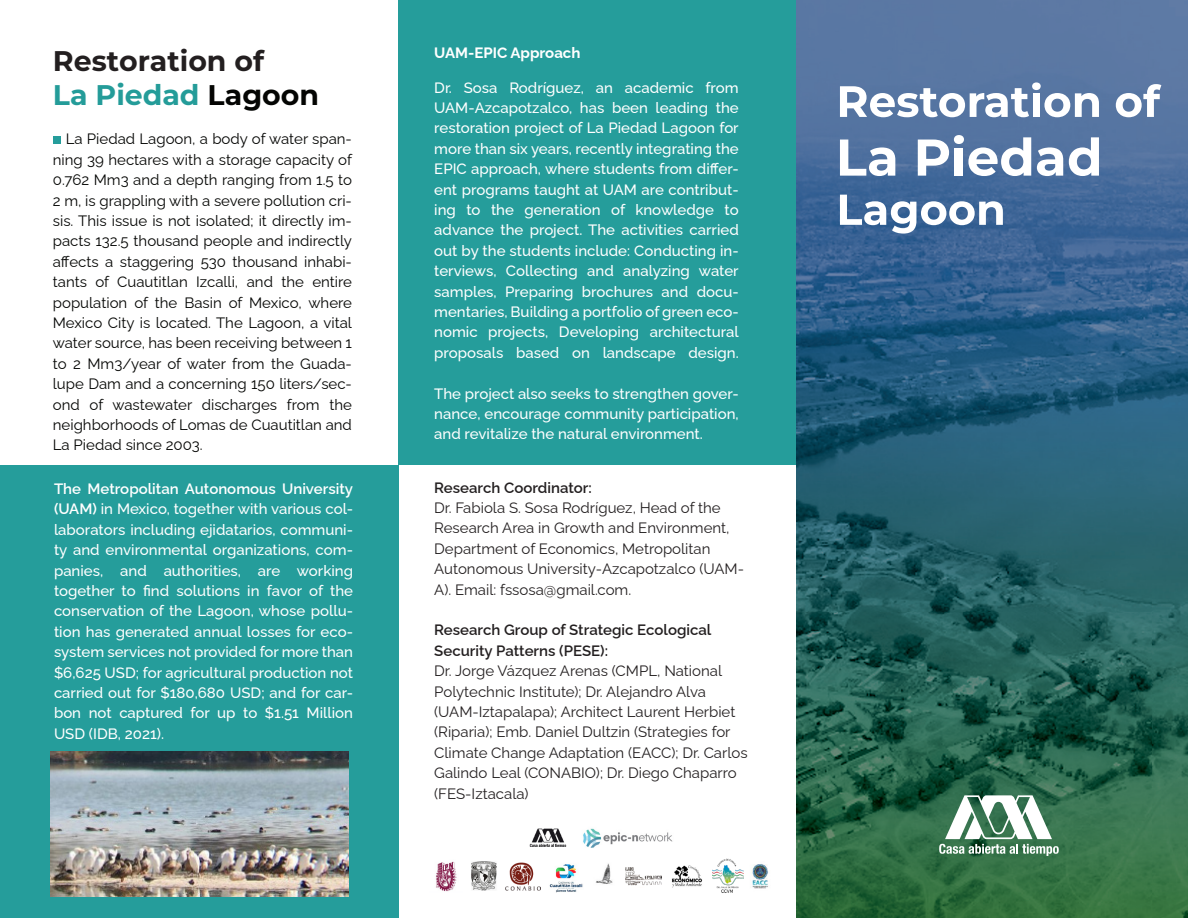
<style>
.page{position:relative;width:1188px;height:918px;background:#fff}
.page>*{position:absolute;margin:0;border:0;box-sizing:border-box;transform-origin:0 0}
.t1{font:100 28.35px "Montserrat";color:#249c99}
.t2{font:100 28.35px "Montserrat";color:#231f20}
.t3{font:500 15px/20.4px "Raleway";color:#fff;text-align:justify}
.t4{font:15px/20.4px "Raleway";color:#040503;text-align:justify}
.t5{font:15px/20.4px "Raleway";color:#231f20}
.t6{font:600 15px "Raleway";color:#231f20}
.t7{font:700 15px "Raleway";color:#fff}
.s1{color:#040503}
.s2{font-weight:600}
</style>
<div class="page">
<div style="left:398px;top:0;width:399px;height:465px;background:#259d9b"></div>
<img style="left:797px;top:0;width:391px;height:918px">
<svg style="left:939px;top:795px;width:120px;height:61px"></svg>
<div style="left:1px;top:465px;width:398px;height:453px;background:#259d9b"></div>
<div style="left:53px;top:136px;width:8px;height:8px;background:#259d9b"></div>
<img style="left:50px;top:752px;width:299px;height:145px">
<img style="left:712px;top:858px;width:32px;height:35px">
<img style="left:436px;top:861px;width:21px;height:31px">
<img style="left:471px;top:861px;width:26px;height:29px">
<img style="left:505px;top:862px;width:36px;height:29px">
<img style="left:549px;top:864px;width:34px;height:29px">
<img style="left:672px;top:865px;width:31px;height:23px">
<img style="left:529px;top:828px;width:38px;height:19px">
<img style="left:595px;top:863px;width:18px;height:21px">
<img style="left:626px;top:867px;width:36px;height:19px">
<img style="left:751px;top:864px;width:17px;height:25px">
<svg style="left:840px;top:82px;width:259px;height:35px"></svg>
<svg style="left:1116px;top:84px;width:45px;height:33px"></svg>
<svg style="left:840px;top:140px;width:55px;height:36px"></svg>
<svg style="left:918px;top:135px;width:113px;height:41px"></svg>
<svg style="left:1037px;top:147px;width:26px;height:29px"></svg>
<svg style="left:1069px;top:137px;width:30px;height:39px"></svg>
<svg style="left:840px;top:195px;width:163px;height:39px"></svg>
<img style="left:583px;top:828px;width:90px;height:20px">
<p class="t2" style="left:53px;top:42px;width:213px">Restoration of</p>
<p class="t1" style="left:53px;top:76px;width:268px">La Piedad <span class="s1">Lagoon</span></p>
<p class="t4" style="left:53px;top:127px;width:301px;text-indent:13px">La Piedad Lagoon, a body of water span&shy;ning 39 hectares with a storage capacity of 0.762 Mm3 and a depth ranging from 1.5 to 2 m, is grappling with a severe pollution cri&shy;sis. This issue is not isolated; it directly im&shy;pacts 132.5 thousand people and indirectly affects a staggering 530 thousand inhabi&shy;tants of Cuautitlan Izcalli, and the entire population of the Basin of Mexico, where Mexico City is located. The Lagoon, a vital water source, has been receiving between 1 to 2 Mm3/year of water from the Guada&shy;lupe Dam and a concerning 150 liters/sec&shy;ond of wastewater discharges from the neighborhoods of Lomas de Cuautitlan and La Piedad since 2003.</p>
<p class="t3" style="left:54px;top:477px;width:301px"><span class="s2">The Metropolitan Autonomous University (UAM)</span> in Mexico, together with various col&shy;laborators including ejidatarios, communi&shy;ty and environmental organizations, com&shy;panies, and authorities, are working together to find solutions in favor of the conservation of the Lagoon, whose pollu&shy;tion has generated annual losses for eco&shy;system services not provided for more than $6,625 USD; for agricultural production not carried out for $180,680 USD; and for car&shy;bon not captured for up to $1.51 Million USD (IDB, 2021).</p>
<p class="t7" style="left:434px;top:41px;width:148px">UAM-EPIC Approach</p>
<p class="t3" style="left:434px;top:75px;width:306px">Dr. Sosa Rodríguez, an academic from UAM-Azcapotzalco, has been leading the restoration project of La Piedad Lagoon for more than six years, recently integrating the EPIC approach, where students from differ&shy;ent programs taught at UAM are contribut&shy;ing to the generation of knowledge to advance the project. The activities carried out by the students include: Conducting in&shy;terviews, Collecting and analyzing water samples, Preparing brochures and docu&shy;mentaries, Building a portfolio of green eco&shy;nomic projects, Developing architectural proposals based on landscape design.</p>
<p class="t3" style="left:434px;top:381px;width:306px">The project also seeks to strengthen gover&shy;nance, encourage community participation, and revitalize the natural environment.</p>
<p class="t6" style="left:434px;top:476px;width:159px">Research Coordinator:</p>
<p class="t5" style="left:434px;top:496px;width:311px">Dr. Fabiola S. Sosa Rodríguez, Head of the Research Area in Growth and Environment, Department of Economics, Metropolitan Autonomous University-Azcapotzalco (UAM-A). Email: fssosa@gmail.com.</p>
<p class="t5" style="left:434px;top:618px;width:315px"><span class="s2">Research Group of Strategic Ecological Security Patterns (PESE):<br></span>Dr. Jorge Vázquez Arenas (CMPL, National Polytechnic Institute); Dr. Alejandro Alva (UAM-Iztapalapa); Architect Laurent Herbiet (Riparia); Emb. Daniel Dultzin (Strategies for Climate Change Adaptation (EACC); Dr. Carlos Galindo Leal (CONABIO); Dr. Diego Chaparro (FES-Iztacala)</p>
</div>
